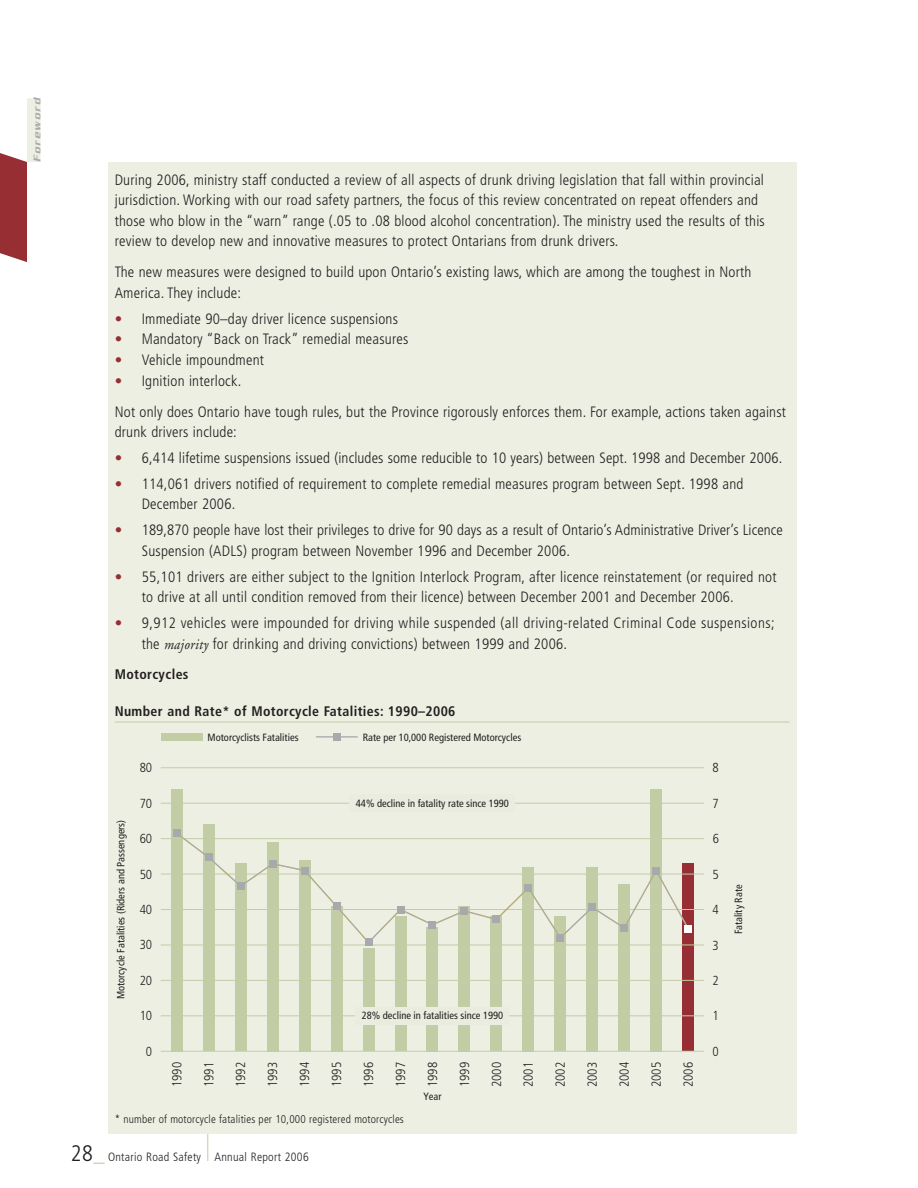
<style>
.page{position:relative;width:918px;height:1188px;background:#fff}
.page>*{position:absolute;margin:0;border:0;box-sizing:border-box;transform-origin:0 0}
.t1{font:300 condensed 15px/20.7px "Frutiger";letter-spacing:.015em;color:#231f20}
.t2{font:700 condensed 13.8px "Frutiger";letter-spacing:.025em;color:#231f20}
.t3{font:300 condensed 13.2px "Frutiger";color:#231f20}
.t4{font:300 condensed 12px "Frutiger";letter-spacing:.025em;color:#231f20}
.t5{font:300 condensed 11.25px "Frutiger";letter-spacing:.015em;color:#231f20}
.t6{font:condensed 10.5px "Frutiger";color:#231f20}
.t7{font:italic 500 10.5px "Serpentine";color:#a7a9ac}
.s1{color:#962e34}
.s2{font-family:"Adobe Garamond";font-weight:400;font-style:italic;font-stretch:normal}
.s3{font-size:22.5px}
.s4{font-size:22.5px;color:#c2cda6}
</style>
<div class="page">
<div style="left:108px;top:162px;width:688px;height:972px;background:#edefe3"></div>
<hr style="left:115px;top:722px;width:675px;height:1px;background:#c2cda6">
<div style="left:171px;top:789px;width:11px;height:262px;background:#c2cda6"></div>
<div style="left:203px;top:824px;width:11px;height:227px;background:#c2cda6"></div>
<div style="left:235px;top:863px;width:11px;height:188px;background:#c2cda6"></div>
<div style="left:267px;top:842px;width:11px;height:209px;background:#c2cda6"></div>
<div style="left:299px;top:860px;width:11px;height:191px;background:#c2cda6"></div>
<div style="left:331px;top:906px;width:11px;height:145px;background:#c2cda6"></div>
<div style="left:363px;top:948px;width:11px;height:103px;background:#c2cda6"></div>
<div style="left:395px;top:917px;width:11px;height:134px;background:#c2cda6"></div>
<div style="left:427px;top:927px;width:11px;height:124px;background:#c2cda6"></div>
<div style="left:459px;top:906px;width:11px;height:145px;background:#c2cda6"></div>
<div style="left:491px;top:917px;width:11px;height:134px;background:#c2cda6"></div>
<div style="left:523px;top:867px;width:11px;height:184px;background:#c2cda6"></div>
<div style="left:555px;top:917px;width:11px;height:134px;background:#c2cda6"></div>
<div style="left:587px;top:867px;width:11px;height:184px;background:#c2cda6"></div>
<div style="left:619px;top:885px;width:11px;height:166px;background:#c2cda6"></div>
<div style="left:651px;top:789px;width:11px;height:262px;background:#c2cda6"></div>
<div style="left:683px;top:863px;width:11px;height:188px;background:#962e34"></div>
<hr style="left:161px;top:1051px;width:543px;height:1px;background:#c2cda6">
<hr style="left:161px;top:1015px;width:543px;height:1px;background:#c2cda6">
<hr style="left:161px;top:980px;width:543px;height:1px;background:#c2cda6">
<hr style="left:161px;top:945px;width:543px;height:1px;background:#c2cda6">
<hr style="left:161px;top:909px;width:543px;height:1px;background:#c2cda6">
<hr style="left:161px;top:874px;width:543px;height:1px;background:#c2cda6">
<hr style="left:161px;top:838px;width:543px;height:1px;background:#c2cda6">
<hr style="left:161px;top:803px;width:543px;height:1px;background:#c2cda6">
<hr style="left:161px;top:767px;width:543px;height:1px;background:#c2cda6">
<div style="left:161px;top:733px;width:42px;height:8px;background:#c2cda6"></div>
<svg style="left:181px;top:831px;width:509px;height:113px"></svg>
<div style="left:173px;top:829px;width:8px;height:8px;background:#a7a9ac"></div>
<div style="left:205px;top:853px;width:8px;height:8px;background:#a7a9ac"></div>
<div style="left:237px;top:882px;width:8px;height:8px;background:#a7a9ac"></div>
<div style="left:269px;top:860px;width:8px;height:8px;background:#a7a9ac"></div>
<div style="left:301px;top:867px;width:8px;height:7px;background:#a7a9ac"></div>
<div style="left:333px;top:902px;width:8px;height:8px;background:#a7a9ac"></div>
<div style="left:365px;top:939px;width:7px;height:7px;background:#a7a9ac"></div>
<div style="left:397px;top:906px;width:7px;height:7px;background:#a7a9ac"></div>
<div style="left:429px;top:921px;width:7px;height:8px;background:#a7a9ac"></div>
<div style="left:460px;top:907px;width:8px;height:8px;background:#a7a9ac"></div>
<div style="left:492px;top:915px;width:8px;height:8px;background:#a7a9ac"></div>
<div style="left:524px;top:884px;width:8px;height:8px;background:#a7a9ac"></div>
<div style="left:556px;top:934px;width:8px;height:8px;background:#a7a9ac"></div>
<div style="left:588px;top:903px;width:8px;height:8px;background:#a7a9ac"></div>
<div style="left:620px;top:924px;width:8px;height:8px;background:#a7a9ac"></div>
<div style="left:652px;top:867px;width:8px;height:7px;background:#a7a9ac"></div>
<div style="left:684px;top:925px;width:8px;height:8px;background:#fff"></div>
<div style="left:333px;top:733px;width:8px;height:8px;background:#a7a9ac"></div>
<hr style="left:316px;top:736px;width:42px;height:2px;background:#a7a9ac">
<div style="left:356px;top:1007px;width:153px;height:18px;background:#eaecdf"></div>
<div style="left:350px;top:794px;width:165px;height:18px;background:#eaecdf"></div>
<svg style="left:207px;top:1134px;width:1px;height:27px"></svg>
<div style="left:27px;top:98px;width:13px;height:64px;background:#edefe3"></div>
<svg style="left:0;top:153px;width:27px;height:109px;background:#9e3e44"></svg>
<p class="t7" style="left:34px;top:162px;width:65px;rotate:-90deg">Foreword</p>
<p class="t1" style="left:115px;top:170px;width:652px">During 2006, ministry staff conducted a review of all aspects of drunk driving legislation that fall within provincial jurisdiction. Working with our road safety partners, the focus of this review concentrated on repeat offenders and those who blow in the “warn” range (.05 to .08 blood alcohol concentration). The ministry used the results of this review to develop new and innovative measures to protect Ontarians from drunk drivers.</p>
<p class="t1" style="left:115px;top:263px;width:638px">The new measures were designed to build upon Ontario’s existing laws, which are among the toughest in North<br>America. They include:</p>
<p class="t1" style="left:115px;top:309px;width:285px"><span class="s1">•</span> Immediate 90–day driver licence suspensions</p>
<p class="t1" style="left:115px;top:330px;width:295px"><span class="s1">•</span> Mandatory “Back on Track” remedial measures</p>
<p class="t1" style="left:115px;top:351px;width:151px"><span class="s1">•</span> Vehicle impoundment</p>
<p class="t1" style="left:115px;top:366px;width:673px;line-height:30.9px"><span class="s1">•</span> Ignition interlock.<br>Not only does Ontario have tough rules, but the Province rigorously enforces them. For example, actions taken against</p>
<p class="t1" style="left:115px;top:423px;width:124px">drunk drivers include:</p>
<p class="t1" style="left:115px;top:449px;width:669px"><span class="s1">•</span> 6,414 lifetime suspensions issued (includes some reducible to 10 years) between Sept. 1998 and December 2006.</p>
<p class="t1" style="left:142px;top:474px;width:603px;text-indent:-27px"><span class="s1">•</span> 114,061 drivers notified of requirement to complete remedial measures program between Sept. 1998 and<br>December 2006.</p>
<p class="t1" style="left:142px;top:521px;width:643px;text-indent:-27px"><span class="s1">•</span> 189,870 people have lost their privileges to drive for 90 days as a result of Ontario’s Administrative Driver’s Licence<br>Suspension (ADLS) program between November 1996 and December 2006.</p>
<p class="t1" style="left:142px;top:567px;width:636px;text-indent:-27px"><span class="s1">•</span> 55,101 drivers are either subject to the Ignition Interlock Program, after licence reinstatement (or required not to drive at all until condition removed from their licence) between December 2001 and December 2006.</p>
<p class="t1" style="left:142px;top:614px;width:634px;text-indent:-27px"><span class="s1">•</span> 9,912 vehicles were impounded for driving while suspended (all driving-related Criminal Code suspensions; the <span class="s2">majority</span> for drinking and driving convictions) between 1999 and 2006.</p>
<p class="t2" style="left:115px;top:669px;width:75px">Motorcycles</p>
<p class="t2" style="left:115px;top:705px;width:342px">Number and Rate* of Motorcycle Fatalities: 1990–2006</p>
<p class="t6" style="left:117px;top:999px;width:181px;rotate:-90deg">Motorcycle Fatalities (Riders and Passengers)</p>
<p class="t3" style="left:140px;top:762px;width:14px">80</p>
<p class="t3" style="left:140px;top:798px;width:14px">70</p>
<p class="t3" style="left:140px;top:833px;width:14px">60</p>
<p class="t3" style="left:140px;top:869px;width:14px">50</p>
<p class="t3" style="left:140px;top:904px;width:14px">40</p>
<p class="t3" style="left:140px;top:940px;width:14px">30</p>
<p class="t3" style="left:140px;top:975px;width:14px">20</p>
<p class="t3" style="left:140px;top:1010px;width:14px">10</p>
<p class="t3" style="left:146px;top:1046px;width:8px">0</p>
<p class="t6" style="left:208px;top:733px;width:92px">Motorcyclists Fatalities</p>
<p class="t6" style="left:363px;top:733px;width:160px">Rate per 10,000 Registered Motorcycles</p>
<p class="t6" style="left:356px;top:799px;width:155px">44% decline in fatality rate since 1990</p>
<p class="t6" style="left:362px;top:1012px;width:143px">28% decline in fatalities since 1990</p>
<p class="t3" style="left:171px;top:1087px;width:27px;rotate:-90deg">1990</p>
<p class="t3" style="left:203px;top:1087px;width:27px;rotate:-90deg">1991</p>
<p class="t3" style="left:235px;top:1087px;width:27px;rotate:-90deg">1992</p>
<p class="t3" style="left:267px;top:1087px;width:27px;rotate:-90deg">1993</p>
<p class="t3" style="left:299px;top:1087px;width:27px;rotate:-90deg">1994</p>
<p class="t3" style="left:331px;top:1087px;width:27px;rotate:-90deg">1995</p>
<p class="t3" style="left:363px;top:1087px;width:27px;rotate:-90deg">1996</p>
<p class="t3" style="left:395px;top:1087px;width:27px;rotate:-90deg">1997</p>
<p class="t3" style="left:427px;top:1087px;width:27px;rotate:-90deg">1998</p>
<p class="t3" style="left:459px;top:1087px;width:27px;rotate:-90deg">1999</p>
<p class="t3" style="left:491px;top:1087px;width:27px;rotate:-90deg">2000</p>
<p class="t3" style="left:523px;top:1087px;width:27px;rotate:-90deg">2001</p>
<p class="t3" style="left:555px;top:1087px;width:27px;rotate:-90deg">2002</p>
<p class="t3" style="left:587px;top:1087px;width:27px;rotate:-90deg">2003</p>
<p class="t3" style="left:619px;top:1087px;width:27px;rotate:-90deg">2004</p>
<p class="t3" style="left:651px;top:1087px;width:27px;rotate:-90deg">2005</p>
<p class="t3" style="left:683px;top:1087px;width:27px;rotate:-90deg">2006</p>
<p class="t6" style="left:423px;top:1093px;width:20px">Year</p>
<p class="t5" style="left:115px;top:1114px;width:291px">* number of motorcycle fatalities per 10,000 registered motorcycles</p>
<p class="t4" style="left:71px;top:1152px;width:240px"><span class="s3">28</span><span class="s4">_</span> Ontario Road Safety Annual Report 2006</p>
<p class="t3" style="left:713px;top:762px;width:8px">8</p>
<p class="t3" style="left:713px;top:798px;width:8px">7</p>
<p class="t3" style="left:713px;top:833px;width:8px">6</p>
<p class="t3" style="left:713px;top:869px;width:8px">5</p>
<p class="t3" style="left:713px;top:904px;width:8px">4</p>
<p class="t3" style="left:713px;top:940px;width:8px">3</p>
<p class="t3" style="left:713px;top:975px;width:8px">2</p>
<p class="t3" style="left:713px;top:1010px;width:8px">1</p>
<p class="t3" style="left:713px;top:1046px;width:8px">0</p>
<p class="t6" style="left:734px;top:934px;width:51px;rotate:-90deg">Fatality Rate</p>
</div>
